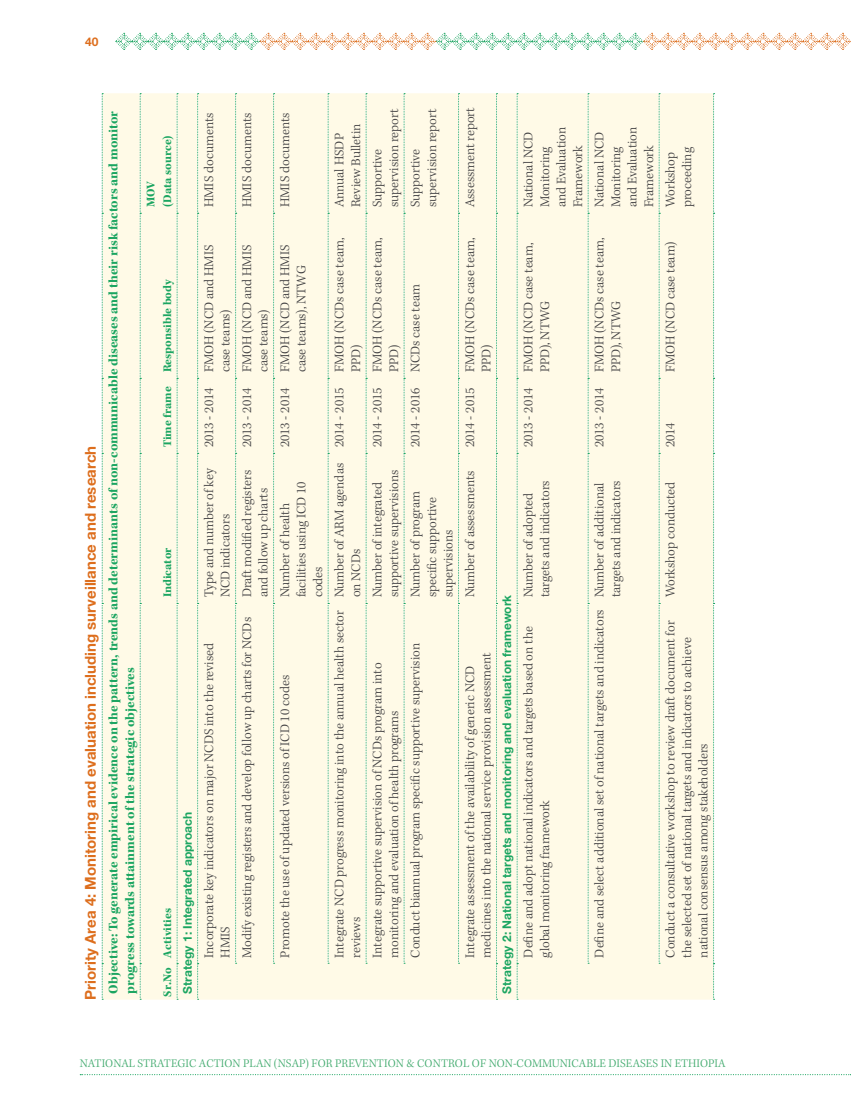
<style>
.page{position:relative;width:851px;height:1106px;background:#fff}
.page>*{position:absolute;margin:0;border:0;box-sizing:border-box;transform-origin:0 0}
.t1{font:700 15px "Helvetica Neue LT Std";color:#dd6e1d}
.t2{font:300 13.5px/16.5px "Kepler Std";color:#414042}
.t3{font:700 13.5px/16.5px "Kepler Std";color:#1ba561}
.t4{font:300 12px "Kepler Std";color:#43ab6f}
.t5{font:700 12px "Helvetica Neue LT Std";color:#1ba561}
.t6{font:700 12px/16.5px "Kepler Std";color:#1ba561}
.t7{font:700 12px "Helvetica Neue LT Std";color:#dd6e1d}
</style>
<div class="page">
<svg style="left:115px;top:33px;width:736px;height:17px"></svg>
<svg style="left:80px;top:1074px;width:771px;height:1px"></svg>
<div style="left:103px;top:93px;width:610px;height:906px;background:#fffae7"></div>
<svg style="left:177px;top:93px;width:1px;height:906px"></svg>
<svg style="left:235px;top:93px;width:1px;height:870px"></svg>
<svg style="left:273px;top:93px;width:1px;height:870px"></svg>
<svg style="left:328px;top:93px;width:1px;height:870px"></svg>
<svg style="left:365px;top:93px;width:2px;height:870px;background:#c9e7cf"></svg>
<svg style="left:403px;top:93px;width:2px;height:870px;background:#c9e7d0"></svg>
<svg style="left:458px;top:93px;width:1px;height:870px"></svg>
<svg style="left:587px;top:93px;width:2px;height:870px;background:#c9e7d0"></svg>
<svg style="left:658px;top:93px;width:2px;height:870px;background:#c9e7cf"></svg>
<svg style="left:102px;top:93px;width:1px;height:906px"></svg>
<svg style="left:140px;top:93px;width:1px;height:906px"></svg>
<svg style="left:197px;top:93px;width:2px;height:906px;background:#c8e6ce"></svg>
<svg style="left:496px;top:93px;width:1px;height:906px"></svg>
<svg style="left:516px;top:93px;width:2px;height:906px;background:#c9e7d0"></svg>
<svg style="left:713px;top:93px;width:1px;height:906px"></svg>
<p class="t7" style="left:85px;top:34px;width:15px">40</p>
<p class="t1" style="left:81px;top:999px;width:555px;rotate:-90deg">Priority Area 4: Monitoring and evaluation including surveillance and research</p>
<p class="t3" style="left:106px;top:993px;width:884px;rotate:-90deg">Objective: To generate empirical evidence on the pattern, trends and determinants of non-communicable diseases and their risk factors and monitor progress towards attainment of the strategic objectives</p>
<p class="t6" style="left:143px;top:207px;width:73px;rotate:-90deg">MOV<br>(Data source)</p>
<p class="t6" style="left:159px;top:447px;width:170px;rotate:-90deg">Time frame Responsible body</p>
<p class="t6" style="left:159px;top:597px;width:51px;rotate:-90deg">Indicator</p>
<p class="t6" style="left:159px;top:996px;width:90px;rotate:-90deg">Sr.No Activities</p>
<p class="t5" style="left:180px;top:993px;width:183px;rotate:-90deg">Strategy 1: Integrated approach</p>
<p class="t2" style="left:201px;top:207px;width:96px;rotate:-90deg">HMIS documents</p>
<p class="t2" style="left:239px;top:207px;width:96px;rotate:-90deg">HMIS documents</p>
<p class="t2" style="left:277px;top:207px;width:96px;rotate:-90deg">HMIS documents</p>
<p class="t2" style="left:201px;top:372px;width:129px;text-indent:-75px;rotate:-90deg">2013 - 2014 FMOH (NCD and HMIS case teams)</p>
<p class="t2" style="left:201px;top:597px;width:131px;rotate:-90deg">Type and number of key<br>NCD indicators</p>
<p class="t2" style="left:201px;top:957px;width:316px;rotate:-90deg">Incorporate key indicators on major NCDS into the revised<br>HMIS</p>
<p class="t2" style="left:239px;top:372px;width:129px;text-indent:-75px;rotate:-90deg">2013 - 2014 FMOH (NCD and HMIS case teams)</p>
<p class="t2" style="left:277px;top:372px;width:129px;text-indent:-75px;rotate:-90deg">2013 - 2014 FMOH (NCD and HMIS case teams), NTWG</p>
<p class="t2" style="left:239px;top:597px;width:129px;rotate:-90deg">Draft modified registers and follow up charts</p>
<p class="t2" style="left:239px;top:957px;width:342px;rotate:-90deg">Modify existing registers and develop follow up charts for NCDs</p>
<p class="t2" style="left:277px;top:597px;width:118px;rotate:-90deg">Number of health facilities using ICD 10 codes</p>
<p class="t2" style="left:277px;top:957px;width:284px;rotate:-90deg">Promote the use of updated versions of ICD 10 codes</p>
<p class="t2" style="left:331px;top:207px;width:85px;rotate:-90deg">Annual HSDP<br>Review Bulletin</p>
<p class="t2" style="left:369px;top:207px;width:100px;rotate:-90deg">Supportive supervision report</p>
<p class="t2" style="left:407px;top:207px;width:100px;rotate:-90deg">Supportive supervision report</p>
<p class="t2" style="left:462px;top:207px;width:102px;rotate:-90deg">Assessment report</p>
<p class="t2" style="left:520px;top:207px;width:82px;rotate:-90deg">National NCD<br>Monitoring and Evaluation<br>Framework</p>
<p class="t2" style="left:331px;top:372px;width:136px;text-indent:-75px;rotate:-90deg">2014 - 2015 FMOH (NCDs case team,<br>PPD)</p>
<p class="t2" style="left:331px;top:597px;width:136px;rotate:-90deg">Number of ARM agendas on NCDs</p>
<p class="t2" style="left:331px;top:957px;width:349px;rotate:-90deg">Integrate NCD progress monitoring into the annual health sector reviews</p>
<p class="t2" style="left:369px;top:372px;width:136px;text-indent:-75px;rotate:-90deg">2014 - 2015 FMOH (NCDs case team,<br>PPD)</p>
<p class="t2" style="left:407px;top:447px;width:165px;rotate:-90deg">2014 - 2016 NCDs case team</p>
<p class="t2" style="left:462px;top:372px;width:136px;text-indent:-75px;rotate:-90deg">2014 - 2015 FMOH (NCDs case team,<br>PPD)</p>
<p class="t2" style="left:369px;top:597px;width:129px;rotate:-90deg">Number of integrated supportive supervisions</p>
<p class="t2" style="left:407px;top:597px;width:108px;rotate:-90deg">Number of program specific supportive supervisions</p>
<p class="t2" style="left:369px;top:957px;width:296px;rotate:-90deg">Integrate supportive supervision of NCDs program into monitoring and evaluation of health programs</p>
<p class="t2" style="left:407px;top:957px;width:316px;rotate:-90deg">Conduct biannual program specific supportive supervision</p>
<p class="t2" style="left:462px;top:597px;width:128px;rotate:-90deg">Number of assessments</p>
<p class="t2" style="left:462px;top:957px;width:307px;rotate:-90deg">Integrate assessment of the availability of generic NCD medicines into the national service provision assessment</p>
<p class="t5" style="left:499px;top:993px;width:400px;rotate:-90deg">Strategy 2: National targets and monitoring and evaluation framework</p>
<p class="t2" style="left:520px;top:372px;width:131px;text-indent:-75px;rotate:-90deg">2013 - 2014 FMOH (NCD case team,<br>PPD), NTWG</p>
<p class="t2" style="left:520px;top:597px;width:119px;rotate:-90deg">Number of adopted targets and indicators</p>
<p class="t2" style="left:520px;top:957px;width:333px;rotate:-90deg">Define and adopt national indicators and targets based on the global monitoring framework</p>
<p class="t2" style="left:591px;top:207px;width:82px;rotate:-90deg">National NCD<br>Monitoring and Evaluation<br>Framework</p>
<p class="t2" style="left:662px;top:207px;width:62px;rotate:-90deg">Workshop proceeding</p>
<p class="t2" style="left:591px;top:372px;width:136px;text-indent:-75px;rotate:-90deg">2013 - 2014 FMOH (NCDs case team,<br>PPD), NTWG</p>
<p class="t2" style="left:662px;top:372px;width:132px;rotate:-90deg">FMOH (NCD case team)</p>
<p class="t2" style="left:662px;top:447px;width:26px;rotate:-90deg">2014</p>
<p class="t2" style="left:591px;top:957px;width:479px;text-align:right;rotate:-90deg">Define and select additional set of national targets and indicators Number of additional targets and indicators</p>
<p class="t2" style="left:662px;top:597px;width:117px;rotate:-90deg">Workshop conducted</p>
<p class="t2" style="left:662px;top:957px;width:338px;rotate:-90deg">Conduct a consultative workshop to review draft document for the selected set of national targets and indicators to achieve national consensus among stakeholders</p>
<p class="t4" style="left:80px;top:1056px;width:647px">NATIONAL STRATEGIC ACTION PLAN (NSAP) FOR PREVENTION &amp; CONTROL OF NON-COMMUNICABLE DISEASES IN ETHIOPIA</p>
</div>
